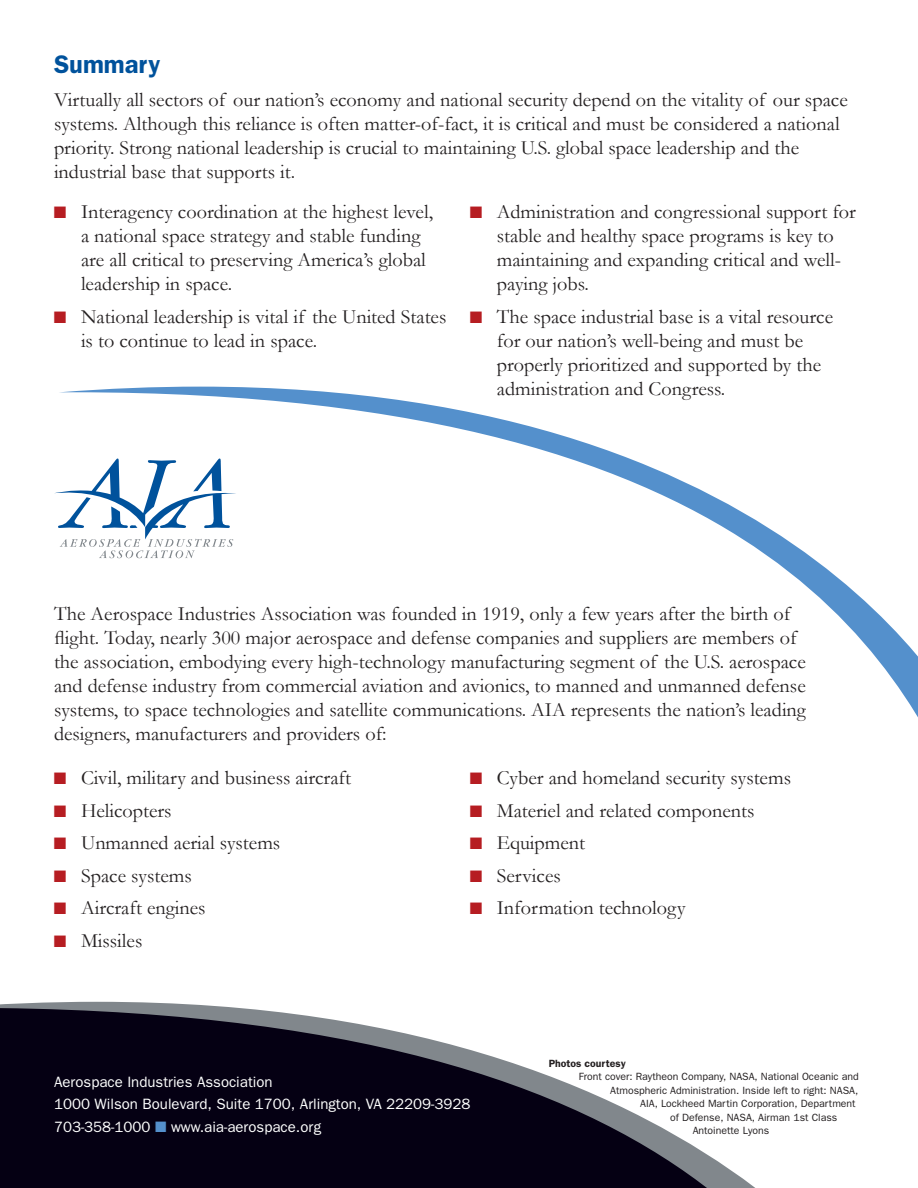
<style>
.page{position:relative;width:918px;height:1188px;background:#fff}
.page>*{position:absolute;margin:0;border:0;box-sizing:border-box;transform-origin:0 0}
.t1{font:600 25.5px "Franklin Gothic";color:#00529c}
.t2{font:20.25px/24px "Garamond";color:#231f20}
.t3{font:15px/22.5px "Franklin Gothic";color:#fff}
.t4{font:10.5px "Franklin Gothic";color:#231f20}
.t5{font:600 10.5px "Franklin Gothic";color:#231f20}
.s1{color:#b61d22}
.s2{color:#5490cc}
</style>
<div class="page">
<svg style="left:0;top:1002px;width:755px;height:186px;fill:#050013"></svg>
<svg style="left:59px;top:387px;width:859px;height:330px"></svg>
<p class="t1" style="left:54px;top:49px;width:108px">Summary</p>
<p class="t2" style="left:54px;top:87px;width:795px">Virtually all sectors of our nation’s economy and national security depend on the vitality of our space systems. Although this reliance is often matter-of-fact, it is critical and must be considered a national priority. Strong national leadership is crucial to maintaining U.S. global space leadership and the industrial base that supports it.</p>
<p class="t2" style="left:81px;top:200px;width:354px;text-indent:-27px"><span class="s1">■</span> Interagency coordination at the highest level, a national space strategy and stable funding are all critical to preserving America’s global leadership in space.</p>
<p class="t2" style="left:81px;top:304px;width:367px;text-indent:-27px"><span class="s1">■</span> National leadership is vital if the United States is to continue to lead in space.</p>
<p class="t2" style="left:497px;top:200px;width:361px;text-indent:-27px"><span class="s1">■</span> Administration and congressional support for stable and healthy space programs is key to maintaining and expanding critical and well&shy;paying jobs.</p>
<p class="t2" style="left:497px;top:304px;width:338px;text-indent:-27px"><span class="s1">■</span> The space industrial base is a vital resource for our nation’s well-being and must be properly prioritized and supported by the administration and Congress.</p>
<p class="t2" style="left:54px;top:601px;width:754px">The Aerospace Industries Association was founded in 1919, only a few years after the birth of flight. Today, nearly 300 major aerospace and defense companies and suppliers are members of the association, embodying every high-technology manufacturing segment of the U.S. aerospace and defense industry from commercial aviation and avionics, to manned and unmanned defense systems, to space technologies and satellite communications. AIA represents the nation’s leading designers, manufacturers and providers of:</p>
<p class="t2" style="left:54px;top:765px;width:299px"><span class="s1">■</span> Civil, military and business aircraft</p>
<p class="t2" style="left:54px;top:798px;width:119px"><span class="s1">■</span> Helicopters</p>
<p class="t2" style="left:54px;top:831px;width:228px"><span class="s1">■</span> Unmanned aerial systems</p>
<p class="t2" style="left:54px;top:863px;width:139px"><span class="s1">■</span> Space systems</p>
<p class="t2" style="left:54px;top:896px;width:153px"><span class="s1">■</span> Aircraft engines</p>
<p class="t2" style="left:54px;top:929px;width:90px"><span class="s1">■</span> Missiles</p>
<p class="t2" style="left:470px;top:765px;width:323px"><span class="s1">■</span> Cyber and homeland security systems</p>
<p class="t2" style="left:470px;top:798px;width:286px"><span class="s1">■</span> Materiel and related components</p>
<p class="t2" style="left:470px;top:831px;width:117px"><span class="s1">■</span> Equipment</p>
<p class="t2" style="left:470px;top:863px;width:93px"><span class="s1">■</span> Services</p>
<p class="t2" style="left:470px;top:896px;width:217px"><span class="s1">■</span> Information technology</p>
<p class="t3" style="left:54px;top:1071px;width:418px">Aerospace Industries Association<br>1000 Wilson Boulevard, Suite 1700, Arlington, VA 22209-3928<br>703-358-1000 <span class="s2">■</span> www.aia-aerospace.org</p>
<p class="t5" style="left:549px;top:1057px;width:79px">Photos courtesy</p>
<p class="t4" style="left:579px;top:1071px;width:282px">Front cover: Raytheon Company, NASA, National Oceanic and</p>
<p class="t4" style="left:610px;top:1084px;width:250px">Atmospheric Administration. Inside left to right: NASA,</p>
<p class="t4" style="left:640px;top:1098px;width:217px">AIA, Lockheed Martin Corporation, Department</p>
<p class="t4" style="left:670px;top:1111px;width:169px">of Defense, NASA, Airman 1st Class</p>
<p class="t4" style="left:693px;top:1125px;width:78px">Antoinette Lyons</p>
</div>
